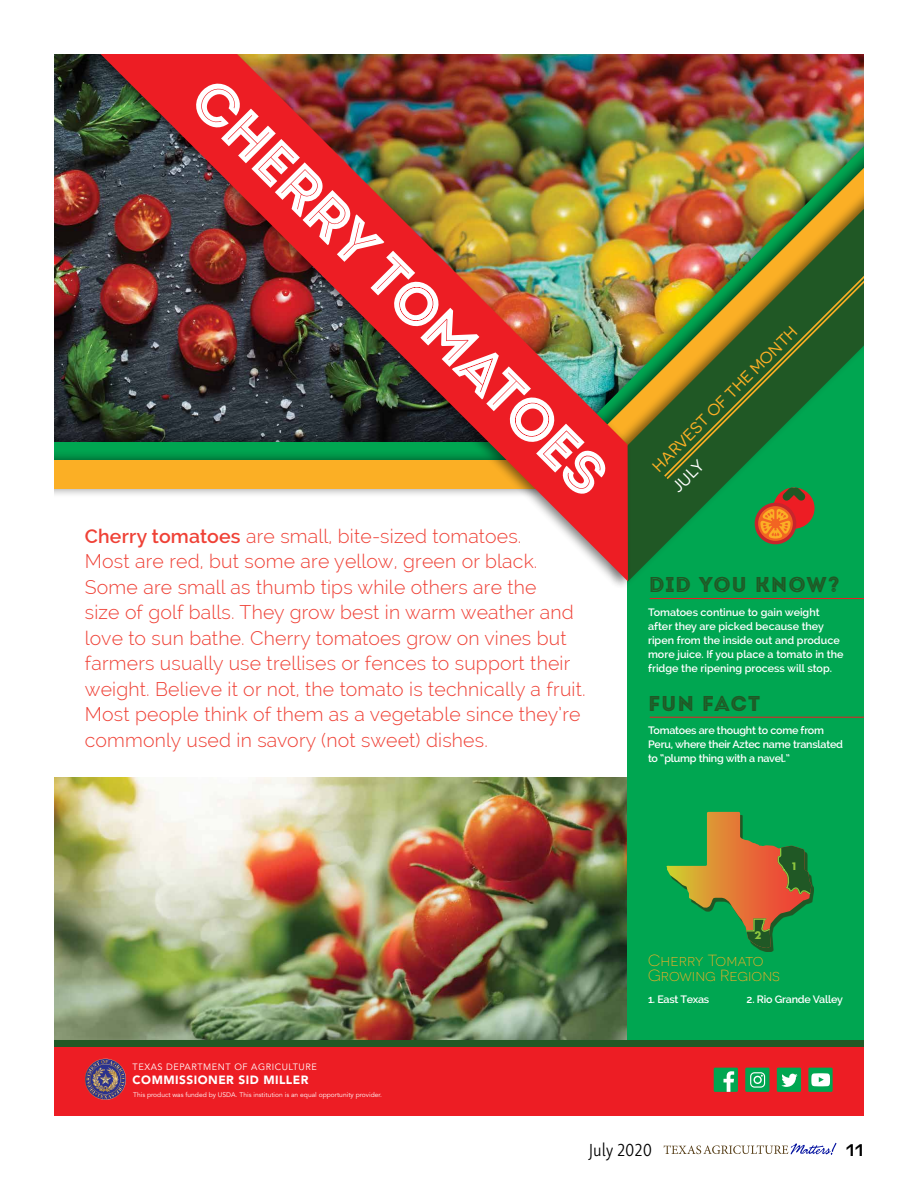
<style>
.page{position:relative;width:918px;height:1188px;background:#fff}
.page>*{position:absolute;margin:0;border:0;box-sizing:border-box;transform-origin:0 0}
.t1{font:60.3px "Intro Inline";color:#fff}
.t2{font:21.45px "Intro Inline";letter-spacing:.04em;color:#205825}
.t3{font:300 19.5px/25.5px "Raleway";letter-spacing:.01em;color:#ef4136}
.t4{font:300 18px "Skolar Sans Latn Cn";color:#000}
.t5{font:600 18px "Basic Gothic Pro";color:#000}
.t6{font:300 16.05px/14.7px "Novecentosanswide";color:#fbaf25}
.t7{font:16.05px/28.8px "Novecentosanswide";color:#fbaf25}
.t8{font:900 11.85px "Avenir";letter-spacing:.04em;color:#fff}
.t9{font:600 10.8px/14.1px "Raleway";letter-spacing:-.005em;color:#fff}
.t10{font:700 10.05px "Futura";color:#8dc63f}
.t11{font:9.15px "Avenir";letter-spacing:.06em;color:#fff}
.t12{font:6.75px "Avenir";color:#fff}
.s1{font-weight:600}
.s2{color:#fff}
</style>
<div class="page">
<img style="left:54px;top:777px;width:574px;height:264px">
<img style="left:54px;top:54px;width:13px;height:378px">
<div style="left:54px;top:460px;width:515px;height:28px;background:#fbaf25"></div>
<div style="left:628px;top:254px;width:236px;height:807px;background:#00a651"></div>
<div style="left:540px;top:70px;width:324px;height:462px;background:#000;opacity:.5"></div>
<div style="left:538px;top:120px;width:326px;height:435px;background:#000;opacity:.5"></div>
<div style="left:584px;top:175px;width:280px;height:415px;background:#000;opacity:.5"></div>
<img style="left:631px;top:209px;width:233px;height:372px">
<div style="left:67px;top:54px;width:564px;height:536px;background:#000;opacity:.5"></div>
<img style="left:101px;top:54px;width:527px;height:527px">
<hr style="left:650px;top:598px;width:214px;height:1px;background:#ed1d24">
<hr style="left:650px;top:717px;width:214px;height:1px;background:#ed1d24">
<svg style="left:666px;top:812px;width:146px;height:136px"></svg>
<svg style="left:662px;top:250px;width:202px;height:229px"></svg>
<svg style="left:665px;top:252px;width:199px;height:229px"></svg>
<svg style="left:773px;top:488px;width:42px;height:41px"></svg>
<svg style="left:755px;top:480px;width:58px;height:64px"></svg>
<div style="left:54px;top:1041px;width:810px;height:75px;background:#205825"></div>
<div style="left:54px;top:1047px;width:810px;height:69px;background:#ed1d24"></div>
<svg style="left:85px;top:1059px;width:41px;height:41px"></svg>
<div style="left:745px;top:1068px;width:25px;height:24px;background:#00a651"></div>
<div style="left:808px;top:1068px;width:25px;height:24px;background:#00a651"></div>
<div style="left:714px;top:1068px;width:24px;height:24px;background:#00a651"></div>
<div style="left:777px;top:1068px;width:24px;height:24px;background:#00a651"></div>
<svg style="left:750px;top:1072px;width:15px;height:16px"></svg>
<svg style="left:811px;top:1073px;width:19px;height:13px"></svg>
<svg style="left:723px;top:1071px;width:11px;height:21px"></svg>
<svg style="left:781px;top:1074px;width:17px;height:13px"></svg>
<svg style="left:664px;top:1142px;width:173px;height:13px"></svg>
<p class="t1" style="left:226px;top:63px;width:564px;rotate:45deg">CHERRY TOMATOES</p>
<p class="t3" style="left:85px;top:523px;width:502px"><span class="s1">Cherry tomatoes</span> are small, bite-sized tomatoes.<br>Most are red, but some are yellow, green or black.<br>Some are small as thumb tips while others are the<br>size of golf balls. They grow best in warm weather and love to sun bathe. Cherry tomatoes grow on vines but farmers usually use trellises or fences to support their weight. Believe it or not, the tomato is technically a fruit.<br>Most people think of them as a vegetable since they’re commonly used in savory (not sweet) dishes.</p>
<p class="t7" style="left:644px;top:459px;width:200px;rotate:-45deg">HARVEST OF THE MONTH<br><span class="s2">JULY</span></p>
<p class="t2" style="left:649px;top:572px;width:192px">DID YOU KNOW?</p>
<p class="t9" style="left:648px;top:605px;width:197px">Tomatoes continue to gain weight after they are picked because they ripen from the inside out and produce more juice. If you place a tomato in the fridge the ripening process will stop.</p>
<p class="t2" style="left:648px;top:691px;width:114px">FUN FACT</p>
<p class="t9" style="left:648px;top:723px;width:197px">Tomatoes are thought to come from<br>Peru, where their Aztec name translated to “plump thing with a navel.”</p>
<p class="t11" style="left:133px;top:1061px;width:186px">TEXAS DEPARTMENT OF AGRICULTURE</p>
<p class="t8" style="left:133px;top:1073px;width:177px">COMMISSIONER SID MILLER</p>
<p class="t12" style="left:133px;top:1090px;width:250px">This product was funded by USDA. This institution is an equal opportunity provider.</p>
<p class="t10" style="left:791px;top:859px;width:8px">1</p>
<p class="t10" style="left:754px;top:928px;width:8px">2</p>
<p class="t6" style="left:648px;top:953px;width:133px">Cherry Tomato<br>Growing Regions</p>
<p class="t9" style="left:648px;top:993px;width:63px">1. East Texas</p>
<p class="t9" style="left:747px;top:993px;width:98px">2. Rio Grande Valley</p>
<p class="t4" style="left:589px;top:1137px;width:65px">July 2020</p>
<p class="t5" style="left:846px;top:1140px;width:20px">11</p>
</div>
